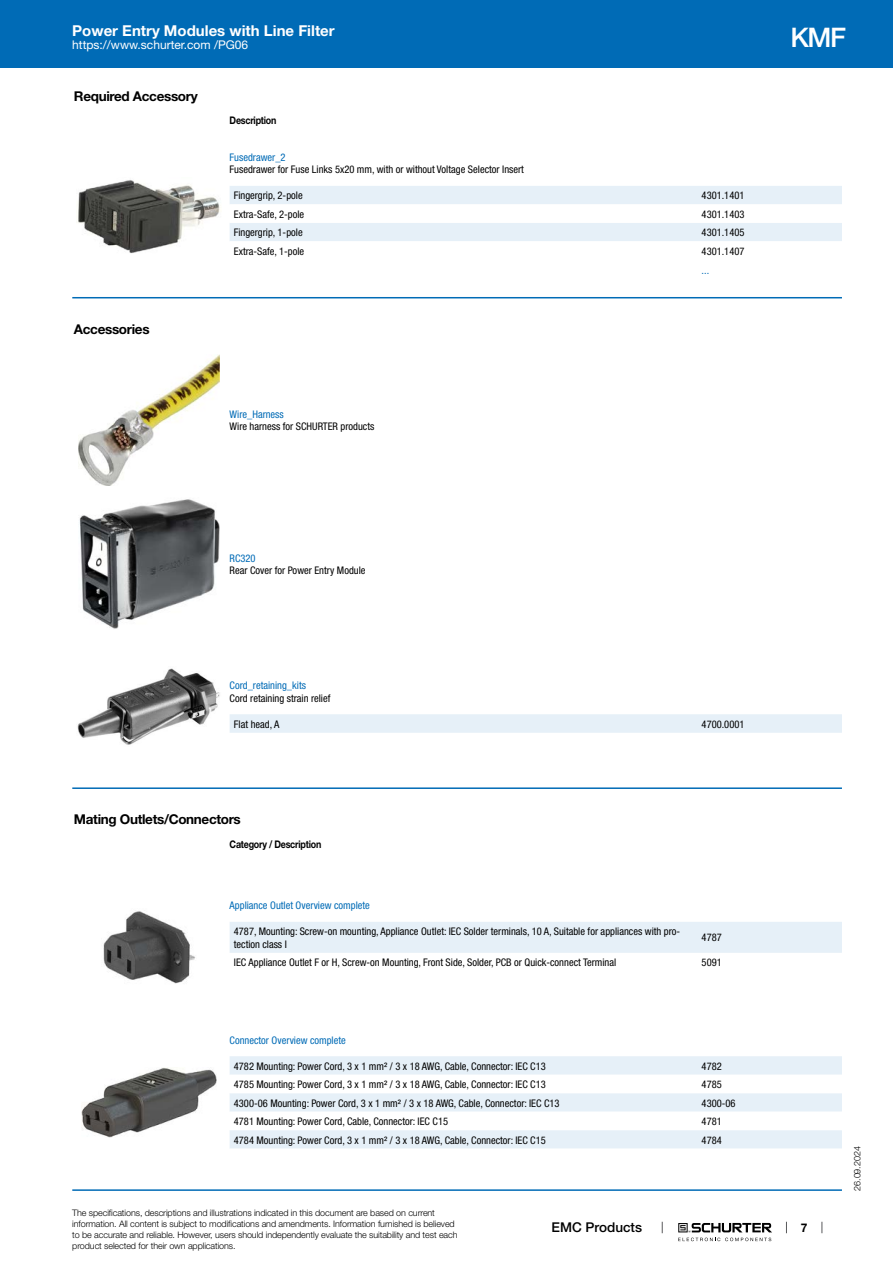
<style>
.page{position:relative;width:893px;height:1263px;background:#fff}
.page>*{position:absolute;margin:0;border:0;box-sizing:border-box;transform-origin:0 0}
.t1{font:500 27px "Helvetica Neue LT";color:#fff}
.t2{font:700 15px "Helvetica Neue LT";color:#fff}
.t3{font:700 13.5px "Helvetica Neue LT";letter-spacing:-.025em;color:#000}
.t4{font:500 13.5px "Helvetica Neue LT";color:#000}
.t5{font:12px "Helvetica Neue LT";color:#fff}
.t6{font:700 12px "Helvetica Neue LT";color:#000}
.t7{font:condensed 10.5px/12.6px "Helvetica Neue LT";color:#000}
.t8{font:condensed 10.5px "Helvetica Neue LT";color:#006bb6}
.t9{font:700 10.5px "Helvetica Neue LT";letter-spacing:-.025em;color:#000;scale:.85 1}
.t10{font:300 9px/10.8px "Helvetica Neue LT";letter-spacing:-.01em;color:#000}
</style>
<div class="page">
<svg style="left:678px;top:1223px;width:94px;height:18px"></svg>
<div style="left:0;top:0;width:893px;height:68px;background:#006bb6"></div>
<img style="left:78px;top:180px;width:142px;height:73px">
<div style="left:230px;top:186px;width:612px;height:18px;background:#e6f0f8"></div>
<div style="left:230px;top:223px;width:612px;height:18px;background:#e6f0f8"></div>
<hr style="left:72px;top:297px;width:770px;height:1px;background:#006bb6">
<img style="left:78px;top:355px;width:141px;height:131px">
<img style="left:79px;top:499px;width:140px;height:130px">
<img style="left:77px;top:668px;width:143px;height:77px">
<div style="left:230px;top:714px;width:612px;height:19px;background:#e6f0f8"></div>
<hr style="left:72px;top:787px;width:770px;height:2px;background:#006bb6">
<img style="left:103px;top:911px;width:92px;height:73px">
<div style="left:230px;top:922px;width:612px;height:31px;background:#e6f0f8"></div>
<img style="left:81px;top:1067px;width:135px;height:71px">
<div style="left:230px;top:1056px;width:612px;height:19px;background:#e6f0f8"></div>
<svg style="left:230px;top:1093px;width:612px;height:56px;fill:#e6f0f8"></svg>
<hr style="left:72px;top:1189px;width:770px;height:2px;background:#006bb6">
<h2 class="t2" style="left:72px;top:21px;width:264px">Power Entry Modules with Line Filter</h2>
<p class="t5" style="left:72px;top:38px;width:178px">https://www.schurter.com /PG06</p>
<p class="t3" style="left:74px;top:88px;width:125px">Required Accessory</p>
<p class="t3" style="left:74px;top:321px;width:77px">Accessories</p>
<p class="t9" style="left:230px;top:114px;width:57px">Description</p>
<p class="t8" style="left:230px;top:151px;width:58px">Fusedrawer_2</p>
<p class="t7" style="left:230px;top:163px;width:296px">Fusedrawer for Fuse Links 5x20 mm, with or without Voltage Selector Insert</p>
<p class="t7" style="left:234px;top:189px;width:70px">Fingergrip, 2-pole</p>
<p class="t7" style="left:702px;top:189px;width:44px">4301.1401</p>
<p class="t7" style="left:234px;top:208px;width:72px">Extra-Safe, 2-pole</p>
<p class="t7" style="left:702px;top:208px;width:44px">4301.1403</p>
<p class="t7" style="left:234px;top:226px;width:70px">Fingergrip, 1-pole</p>
<p class="t7" style="left:702px;top:226px;width:44px">4301.1405</p>
<p class="t7" style="left:234px;top:245px;width:72px">Extra-Safe, 1-pole</p>
<p class="t7" style="left:702px;top:245px;width:44px">4301.1407</p>
<p class="t8" style="left:702px;top:265px;width:9px">...</p>
<p class="t8" style="left:230px;top:408px;width:56px">Wire_Harness</p>
<p class="t7" style="left:230px;top:420px;width:146px">Wire harness for SCHURTER products</p>
<h1 class="t1" style="left:790px;top:21px;width:57px">KMF</h1>
<p class="t8" style="left:230px;top:552px;width:28px">RC320</p>
<p class="t7" style="left:230px;top:564px;width:137px">Rear Cover for Power Entry Module</p>
<p class="t8" style="left:230px;top:679px;width:78px">Cord_retaining_kits</p>
<p class="t7" style="left:230px;top:692px;width:102px">Cord retaining strain relief</p>
<p class="t7" style="left:234px;top:717px;width:47px">Flat head, A</p>
<p class="t7" style="left:702px;top:717px;width:44px">4700.0001</p>
<p class="t3" style="left:74px;top:811px;width:168px">Mating Outlets/Connectors</p>
<p class="t9" style="left:230px;top:837px;width:109px">Category / Description</p>
<p class="t8" style="left:230px;top:899px;width:142px">Appliance Outlet Overview complete</p>
<p class="t7" style="left:234px;top:925px;width:448px">4787, Mounting: Screw-on mounting, Appliance Outlet: IEC Solder terminals, 10 A, Suitable for appliances with pro&shy;tection class I</p>
<p class="t7" style="left:702px;top:931px;width:22px">4787</p>
<p class="t7" style="left:234px;top:956px;width:384px">IEC Appliance Outlet F or H, Screw-on Mounting, Front Side, Solder, PCB or Quick-connect Terminal</p>
<p class="t7" style="left:702px;top:956px;width:22px">5091</p>
<p class="t8" style="left:230px;top:1034px;width:118px">Connector Overview complete</p>
<p class="t7" style="left:234px;top:1059px;width:313px">4782 Mounting: Power Cord, 3 x 1 mm² / 3 x 18 AWG, Cable, Connector: IEC C13</p>
<p class="t7" style="left:702px;top:1059px;width:22px">4782</p>
<p class="t7" style="left:234px;top:1078px;width:313px">4785 Mounting: Power Cord, 3 x 1 mm² / 3 x 18 AWG, Cable, Connector: IEC C13</p>
<p class="t7" style="left:702px;top:1078px;width:22px">4785</p>
<p class="t7" style="left:234px;top:1096px;width:327px">4300-06 Mounting: Power Cord, 3 x 1 mm² / 3 x 18 AWG, Cable, Connector: IEC C13</p>
<p class="t7" style="left:702px;top:1096px;width:35px">4300-06</p>
<p class="t7" style="left:234px;top:1115px;width:216px">4781 Mounting: Power Cord, Cable, Connector: IEC C15</p>
<p class="t7" style="left:702px;top:1115px;width:22px">4781</p>
<p class="t7" style="left:234px;top:1133px;width:313px">4784 Mounting: Power Cord, 3 x 1 mm² / 3 x 18 AWG, Cable, Connector: IEC C15</p>
<p class="t7" style="left:702px;top:1133px;width:22px">4784</p>
<p class="t10" style="left:72px;top:1207px;width:387px">The specifications, descriptions and illustrations indicated in this document are based on current information. All content is subject to modifications and amendments. Information furnished is believed to be accurate and reliable. However, users should independently evaluate the suitability and test each product selected for their own applications.</p>
<p class="t4" style="left:552px;top:1219px;width:92px">EMC Products</p>
<p class="t6" style="left:801px;top:1220px;width:8px">7</p>
<p class="t10" style="left:852px;top:1191px;width:46px;rotate:-90deg">26.09.2024</p>
</div>
